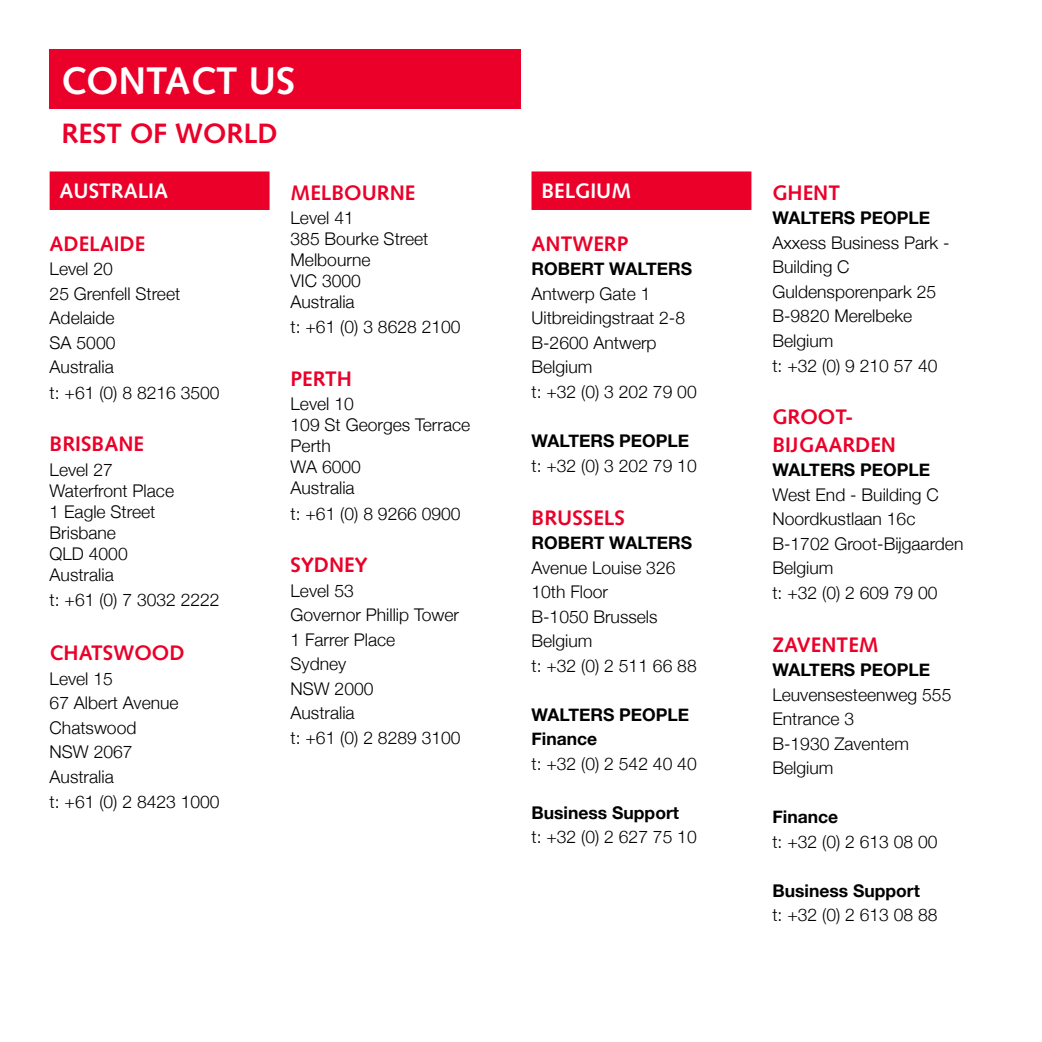
<style>
.page{position:relative;width:1042px;height:1042px;background:#fff}
.page>*{position:absolute;margin:0;border:0;box-sizing:border-box;transform-origin:0 0}
.t1{font:700 38.5px "Syntax";color:#fff}
.t2{font:700 28px "Syntax";color:#ea0029}
.t3{font:700 21px/27.3px "Syntax";color:#ea0029}
.t4{font:700 21px "Syntax";color:#fff}
.t5{font:300 17.5px/24.7px "Helvetica Neue";color:#000}
.t6{font:700 17.5px/24.5px "Helvetica Neue";color:#000}
</style>
<div class="page">
<div style="left:50px;top:171px;width:219px;height:39px;background:#ea0029"></div>
<div style="left:531px;top:171px;width:220px;height:39px;background:#ea0029"></div>
<div style="left:50px;top:50px;width:471px;height:59px;background:#ea0029"></div>
<h1 class="t1" style="left:61px;top:59px;width:236px">CONTACT US</h1>
<h2 class="t2" style="left:62px;top:117px;width:218px">REST OF WORLD</h2>
<p class="t4" style="left:60px;top:179px;width:110px">AUSTRALIA</p>
<p class="t3" style="left:50px;top:230px;width:97px">ADELAIDE</p>
<p class="t5" style="left:50px;top:255px;width:172px">Level 20<br>25 Grenfell Street<br>Adelaide<br>SA 5000<br>Australia<br>t: +61 (0) 8 8216 3500</p>
<p class="t3" style="left:50px;top:430px;width:96px">BRISBANE</p>
<p class="t5" style="left:50px;top:457px;width:126px;line-height:21px">Level 27<br>Waterfront Place<br>1 Eagle Street<br>Brisbane<br>QLD 4000<br>Australia</p>
<p class="t5" style="left:50px;top:586px;width:172px">t: +61 (0) 7 3032 2222</p>
<p class="t3" style="left:50px;top:639px;width:136px">CHATSWOOD</p>
<p class="t5" style="left:50px;top:665px;width:172px">Level 15<br>67 Albert Avenue<br>Chatswood<br>NSW 2067<br>Australia<br>t: +61 (0) 2 8423 1000</p>
<p class="t3" style="left:290px;top:179px;width:126px">MELBOURNE</p>
<p class="t5" style="left:290px;top:206px;width:139px;line-height:21px">Level 41<br>385 Bourke Street<br>Melbourne<br>VIC 3000<br>Australia</p>
<p class="t5" style="left:290px;top:313px;width:172px">t: +61 (0) 3 8628 2100</p>
<p class="t3" style="left:290px;top:365px;width:63px">PERTH</p>
<p class="t5" style="left:290px;top:392px;width:181px;line-height:21px">Level 10<br>109 St Georges Terrace<br>Perth<br>WA 6000<br>Australia</p>
<p class="t5" style="left:290px;top:500px;width:172px">t: +61 (0) 8 9266 0900</p>
<p class="t3" style="left:290px;top:551px;width:78px">SYDNEY</p>
<p class="t5" style="left:290px;top:577px;width:172px">Level 53<br>Governor Phillip Tower<br>1 Farrer Place<br>Sydney<br>NSW 2000<br>Australia<br>t: +61 (0) 2 8289 3100</p>
<p class="t4" style="left:541px;top:179px;width:91px">BELGIUM</p>
<p class="t3" style="left:531px;top:230px;width:98px">ANTWERP</p>
<p class="t6" style="left:531px;top:257px;width:162px">ROBERT WALTERS</p>
<p class="t5" style="left:531px;top:280px;width:167px">Antwerp Gate 1<br>Uitbreidingstraat 2-8<br>B-2600 Antwerp<br>Belgium<br>t: +32 (0) 3 202 79 00</p>
<p class="t6" style="left:531px;top:429px;width:159px">WALTERS PEOPLE</p>
<p class="t5" style="left:531px;top:452px;width:167px">t: +32 (0) 3 202 79 10</p>
<p class="t3" style="left:531px;top:504px;width:95px">BRUSSELS</p>
<p class="t6" style="left:531px;top:531px;width:162px">ROBERT WALTERS</p>
<p class="t5" style="left:531px;top:554px;width:167px">Avenue Louise 326<br>10th Floor<br>B-1050 Brussels<br>Belgium<br>t: +32 (0) 2 511 66 88</p>
<p class="t6" style="left:531px;top:702px;width:159px">WALTERS PEOPLE<br>Finance</p>
<p class="t5" style="left:531px;top:750px;width:167px">t: +32 (0) 2 542 40 40</p>
<p class="t6" style="left:531px;top:800px;width:149px">Business Support</p>
<p class="t5" style="left:531px;top:823px;width:167px">t: +32 (0) 2 627 75 10</p>
<p class="t3" style="left:772px;top:179px;width:69px">GHENT</p>
<p class="t6" style="left:772px;top:206px;width:159px">WALTERS PEOPLE</p>
<p class="t5" style="left:772px;top:229px;width:179px">Axxess Business Park -<br>Building C<br>Guldensporenpark 25<br>B-9820 Merelbeke<br>Belgium<br>t: +32 (0) 9 210 57 40</p>
<p class="t3" style="left:772px;top:404px;width:125px">GROOT-<br>BIJGAARDEN</p>
<p class="t6" style="left:772px;top:458px;width:159px">WALTERS PEOPLE</p>
<p class="t5" style="left:772px;top:481px;width:192px">West End - Building C<br>Noordkustlaan 16c<br>B-1702 Groot-Bijgaarden<br>Belgium<br>t: +32 (0) 2 609 79 00</p>
<p class="t3" style="left:772px;top:631px;width:108px">ZAVENTEM</p>
<p class="t6" style="left:772px;top:658px;width:159px">WALTERS PEOPLE</p>
<p class="t5" style="left:772px;top:681px;width:180px">Leuvensesteenweg 555<br>Entrance 3<br>B-1930 Zaventem<br>Belgium</p>
<p class="t6" style="left:772px;top:805px;width:67px">Finance</p>
<p class="t5" style="left:772px;top:828px;width:167px">t: +32 (0) 2 613 08 00</p>
<p class="t6" style="left:772px;top:879px;width:149px">Business Support</p>
<p class="t5" style="left:772px;top:901px;width:167px">t: +32 (0) 2 613 08 88</p>
</div>
